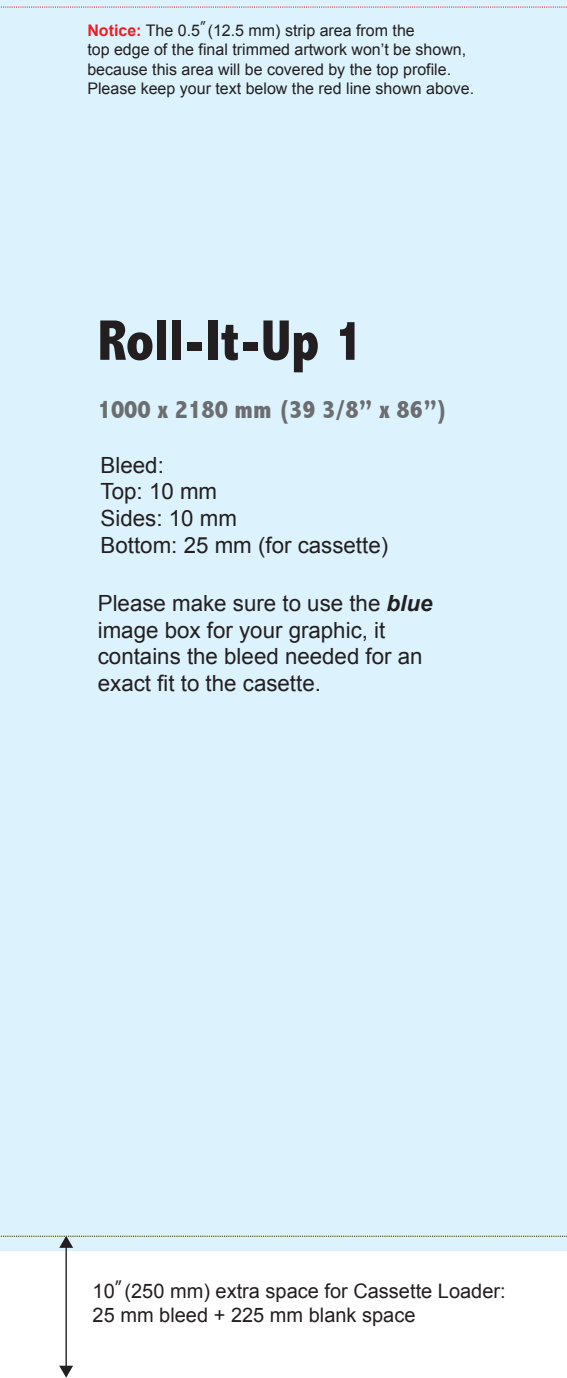
<style>
.page{position:relative;width:567px;height:1378px;background:#fff}
.page>*{position:absolute;margin:0;border:0;box-sizing:border-box;transform-origin:0 0}
.t1{font:800 condensed 57.72px "Abadi";color:#231f20}
.t2{font:800 condensed 26px "Abadi";color:#6c6d70}
.t3{font:22.3px/26.8px "Arial";color:#231f20}
.t4{font:20px/24px "Arial";color:#231f20}
.t5{font:16px/19.2px "Arial";color:#231f20}
.s1{font-weight:700;color:#ee1d23}
.s2{font-weight:700;font-style:italic}
</style>
<div class="page">
<div style="left:0;top:0;width:567px;height:1250px;background:#dcf2fc"></div>
<hr style="left:65px;top:1245px;width:2px;height:122px;background:#231f20">
<svg style="left:59px;top:1365px;width:14px;height:12px"></svg>
<svg style="left:0;top:1236px;width:567px;height:12px"></svg>
<svg style="left:0;top:7px;width:567px;height:1px"></svg>
<p class="t5" style="left:87px;top:21px;width:388px"><span class="s1">Notice:</span> The 0.5<sup>”</sup> (12.5 mm) strip area from the<br>top edge of the final trimmed artwork won’t be shown, because this area will be covered by the top profile.<br>Please keep your text below the red line shown above.</p>
<h1 class="t1" style="left:98px;top:307px;width:267px">Roll-It-Up 1</h1>
<h2 class="t2" style="left:98px;top:394px;width:352px">1000 x 2180 mm (39 3/8” x 86”)</h2>
<h3 class="t3" style="left:101px;top:452px;width:289px">Bleed:<br>Top: 10 mm<br>Sides: 10 mm<br>Bottom: 25 mm (for cassette)</h3>
<h3 class="t3" style="left:98px;top:590px;width:336px">Please make sure to use the <span class="s2">blue </span>image box for your graphic, it contains the bleed needed for an exact fit to the casette.</h3>
<p class="t4" style="left:93px;top:1279px;width:415px">10<sup>”</sup> (250 mm) extra space for Cassette Loader:<br>25 mm bleed + 225 mm blank space</p>
</div>
